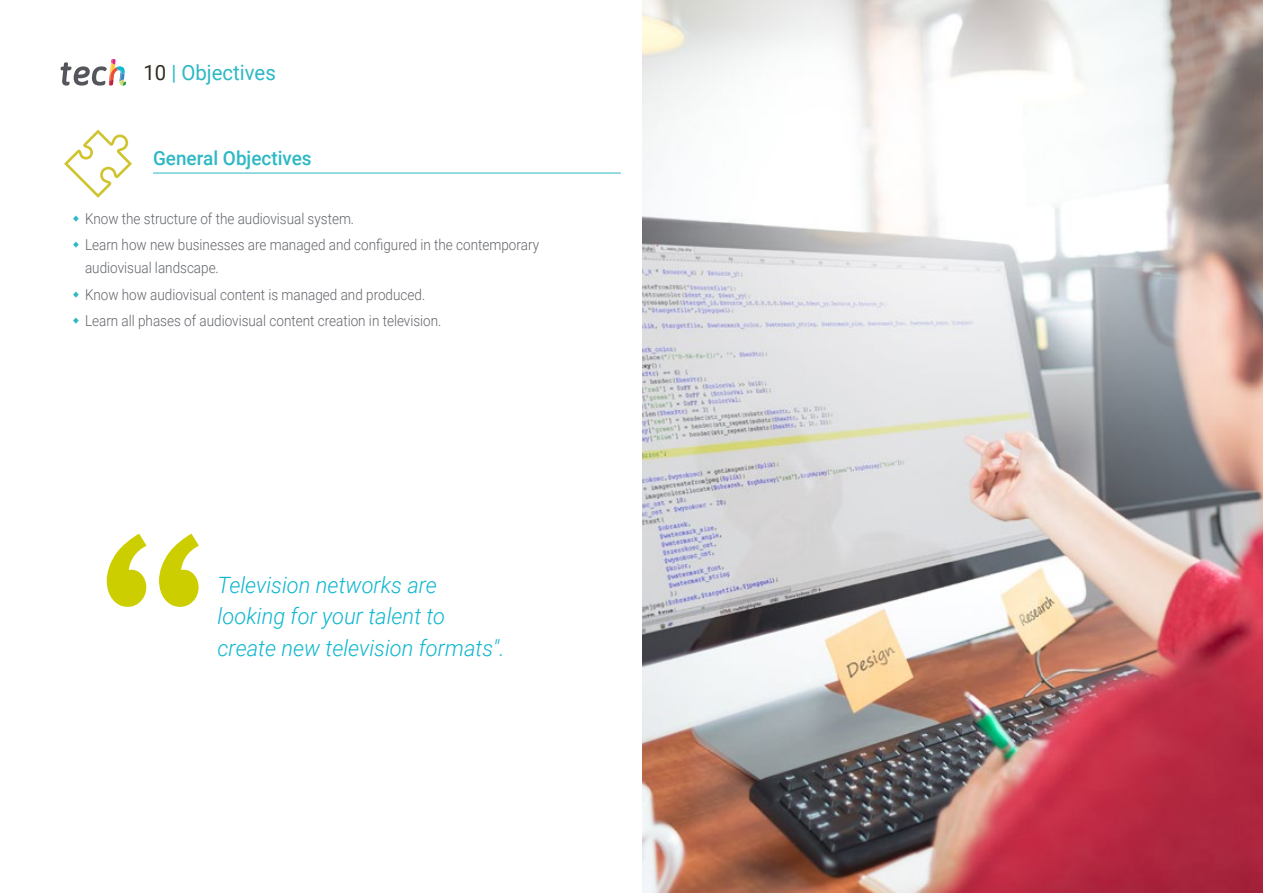
<style>
.page{position:relative;width:1263px;height:893px;background:#fff}
.page>*{position:absolute;margin:0;border:0;box-sizing:border-box;transform-origin:0 0}
.t1{font:italic 300 22.5px/31.5px "Roboto";color:#0fb6cf}
.t2{font:21px "Roboto";color:#2db8c5}
.t3{font:500 19.5px "Roboto";color:#2db8c5}
.t4{font:300 15px/26.7px "Roboto";color:#61646a;scale:.9 1}
.s1{color:#312e20}
</style>
<div class="page">
<hr style="left:153px;top:173px;width:468px;height:1px;background:#2db8c5">
<svg style="left:64px;top:130px;width:68px;height:68px"></svg>
<img style="left:642px;top:0;width:621px;height:893px">
<svg style="left:61px;top:59px;width:65px;height:27px"></svg>
<svg style="left:107px;top:534px;width:92px;height:73px"></svg>
<h2 class="t2" style="left:144px;top:57px;width:134px"><span class="s1">10</span> | Objectives</h2>
<h3 class="t3" style="left:153px;top:144px;width:160px">General Objectives</h3>
<p class="t4" style="left:85px;top:204px;width:506px">Know the structure of the audiovisual system.<br>Learn how new businesses are managed and configured in the contemporary</p>
<p class="t4" style="left:85px;top:254px;width:398px">audiovisual landscape.<br>Know how audiovisual content is managed and produced.<br>Learn all phases of audiovisual content creation in television.</p>
<h1 class="t1" style="left:218px;top:568px;width:288px">Television networks are looking for your talent to create new television formats".</h1>
</div>
